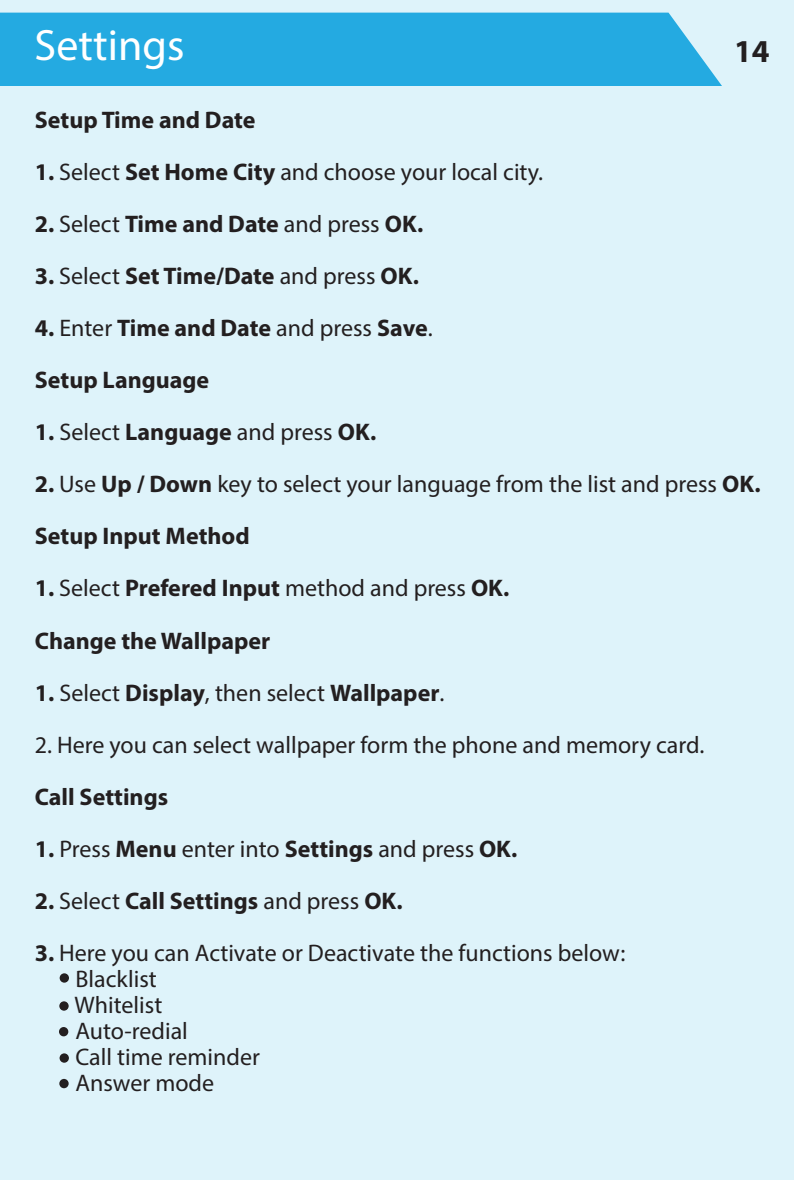
<style>
.page{position:relative;width:794px;height:1180px;background:#fff}
.page>*{position:absolute;margin:0;border:0;box-sizing:border-box;transform-origin:0 0}
.t1{font:44px "Myriad Pro";color:#fff}
.t2{font:700 32px "Myriad Pro";color:#231f20}
.t3{font:24px/26px "Myriad Pro";color:#231f20}
.t4{font:700 24px/52px "Myriad Pro";color:#231f20}
.s1{font-weight:700}
.s2{font-weight:400}
</style>
<div class="page">
<div style="left:0;top:0;width:794px;height:1179px;background:#def3fa"></div>
<div style="left:0;top:13px;width:722px;height:73px;background:#24aae1"></div>
<div style="left:60px;top:973px;width:9px;height:9px;background:#231f20;border-radius:50%"></div>
<div style="left:59px;top:1001px;width:10px;height:9px;background:#231f20;border-radius:50%"></div>
<svg style="left:59px;top:1026px;width:9px;height:10px"></svg>
<div style="left:60px;top:1053px;width:9px;height:9px;background:#231f20;border-radius:50%"></div>
<svg style="left:59px;top:1078px;width:10px;height:10px"></svg>
<h1 class="t1" style="left:35px;top:18px;width:151px">Settings</h1>
<h2 class="t2" style="left:734px;top:30px;width:37px">14</h2>
<p class="t4" style="left:35px;top:93px;width:222px">Setup Time and Date</p>
<p class="t3" style="left:35px;top:159px;width:510px"><span class="s1">1.</span> Select <span class="s1">Set Home City</span> and choose your local city.</p>
<p class="t4" style="left:35px;top:197px;width:390px">2. <span class="s2">Select</span> Time and Date <span class="s2">and press</span> OK.</p>
<p class="t4" style="left:35px;top:249px;width:386px">3. <span class="s2">Select</span> Set Time/Date <span class="s2">and press</span> OK.</p>
<p class="t4" style="left:35px;top:301px;width:399px">4. <span class="s2">Enter</span> Time and Date <span class="s2">and press</span> Save<span class="s2">.<br></span>Setup Language</p>
<p class="t3" style="left:35px;top:419px;width:343px"><span class="s1">1.</span> Select <span class="s1">Language</span> and press <span class="s1">OK.</span></p>
<p class="t3" style="left:35px;top:458px;width:727px;line-height:52px"><span class="s1">2.</span> Use <span class="s1">Up / Down</span> key to select your language from the list and press <span class="s1">OK.<br>Setup Input Method</span></p>
<p class="t4" style="left:35px;top:561px;width:476px">1. <span class="s2">Select</span> Prefered Input <span class="s2">method and press</span> OK.<br>Change the Wallpaper</p>
<p class="t4" style="left:35px;top:665px;width:411px">1. <span class="s2">Select</span> Display<span class="s2">, then select</span> Wallpaper<span class="s2">.</span></p>
<p class="t3" style="left:35px;top:731px;width:671px">2. Here you can select wallpaper form the phone and memory card.</p>
<p class="t4" style="left:35px;top:769px;width:135px">Call Settings</p>
<p class="t3" style="left:35px;top:835px;width:484px"><span class="s1">1.</span> Press <span class="s1">Menu</span> enter into <span class="s1">Settings</span> and press <span class="s1">OK.</span></p>
<p class="t4" style="left:35px;top:873px;width:369px">2. <span class="s2">Select</span> Call Settings <span class="s2">and press</span> OK.</p>
<p class="t3" style="left:75px;top:939px;width:552px;text-indent:-40px"><span class="s1">3.</span> Here you can Activate or Deactivate the functions below:<br>Blacklist<br>Whitelist<br>Auto-redial<br>Call time reminder<br>Answer mode</p>
</div>
